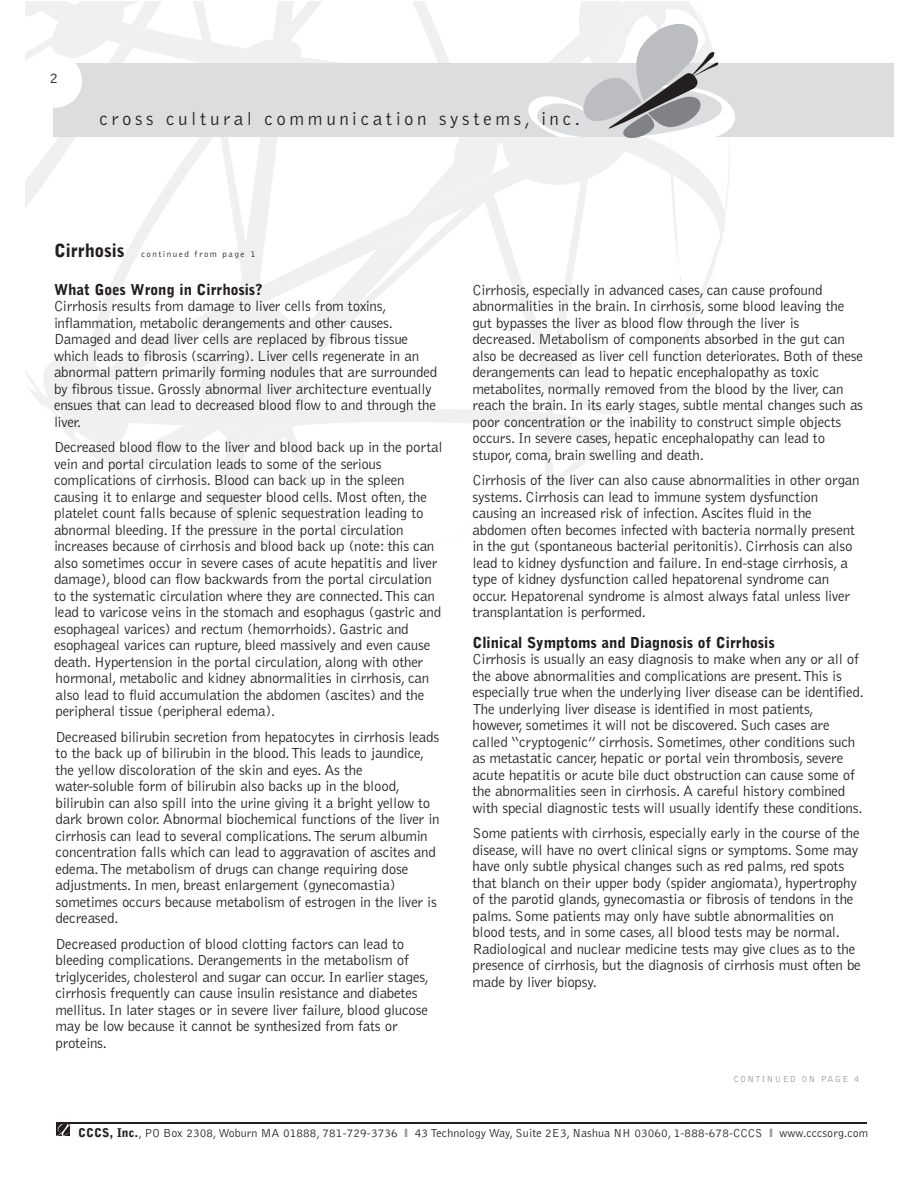
<style>
.page{position:relative;width:918px;height:1188px;background:#fff}
.page>*{position:absolute;margin:0;border:0;box-sizing:border-box;transform-origin:0 0}
.t1{font:300 18.9px "Bell Gothic";letter-spacing:.19em;color:#231f20}
.t2{font:300 15px/16.5px "Bell Gothic";letter-spacing:-.015em;color:#231f20}
.t3{font:900 15px "Bell Gothic BT";color:#231f20}
.t4{font:300 12px "Bell Gothic";letter-spacing:.005em;color:#231f20}
.t5{font:9px "Bell Gothic BT";letter-spacing:.165em;color:#231f20}
.t6{font:9px "Bell Gothic BT";letter-spacing:.165em;color:#939598}
.s1{font-weight:900;font-size:18px}
.s2{font-family:"Bell Gothic BT";font-weight:900}
.s3{color:#9d9fa2}
</style>
<div class="page">
<svg style="left:25px;top:1px;width:705px;height:548px"></svg>
<div style="left:53px;top:63px;width:841px;height:73px;background:#dcdddf"></div>
<div style="left:29px;top:54px;width:53px;height:54px;background:#fff;border-radius:50%"></div>
<svg style="left:56px;top:1123px;width:14px;height:13px"></svg>
<svg style="left:526px;top:24px;width:290px;height:117px"></svg>
<hr style="left:56px;top:1122px;width:810px;height:1px;background:#231f20">
<p class="t2" style="left:50px;top:71px;width:10px">2</p>
<p class="t1" style="left:100px;top:112px;width:482px">cross cultural communication systems, inc.</p>
<p class="t5" style="left:54px;top:250px;width:203px"><span class="s1">Cirrhosis</span> continued from page 1</p>
<p class="t3" style="left:54px;top:284px;width:210px">What Goes Wrong in Cirrhosis?</p>
<p class="t2" style="left:54px;top:299px;width:385px">Cirrhosis results from damage to liver cells from toxins, inflammation, metabolic derangements and other causes.<br>Damaged and dead liver cells are replaced by fibrous tissue which leads to fibrosis (scarring). Liver cells regenerate in an abnormal pattern primarily forming nodules that are surrounded by fibrous tissue. Grossly abnormal liver architecture eventually ensues that can lead to decreased blood flow to and through the liver.</p>
<p class="t2" style="left:54px;top:440px;width:390px">Decreased blood flow to the liver and blood back up in the portal vein and portal circulation leads to some of the serious complications of cirrhosis. Blood can back up in the spleen causing it to enlarge and sequester blood cells. Most often, the platelet count falls because of splenic sequestration leading to abnormal bleeding. If the pressure in the portal circulation increases because of cirrhosis and blood back up (note: this can also sometimes occur in severe cases of acute hepatitis and liver damage), blood can flow backwards from the portal circulation to the systematic circulation where they are connected.This can lead to varicose veins in the stomach and esophagus (gastric and esophageal varices) and rectum (hemorrhoids). Gastric and esophageal varices can rupture, bleed massively and even cause death. Hypertension in the portal circulation, along with other hormonal, metabolic and kidney abnormalities in cirrhosis, can also lead to fluid accumulation the abdomen (ascites) and the peripheral tissue (peripheral edema).</p>
<p class="t2" style="left:56px;top:729px;width:386px">Decreased bilirubin secretion from hepatocytes in cirrhosis leads to the back up of bilirubin in the blood.This leads to jaundice, the yellow discoloration of the skin and eyes. As the water-soluble form of bilirubin also backs up in the blood, bilirubin can also spill into the urine giving it a bright yellow to dark brown color. Abnormal biochemical functions of the liver in cirrhosis can lead to several complications.The serum albumin concentration falls which can lead to aggravation of ascites and edema.The metabolism of drugs can change requiring dose adjustments. In men, breast enlargement (gynecomastia) sometimes occurs because metabolism of estrogen in the liver is decreased.</p>
<p class="t2" style="left:56px;top:936px;width:375px">Decreased production of blood clotting factors can lead to bleeding complications. Derangements in the metabolism of triglycerides, cholesterol and sugar can occur. In earlier stages, cirrhosis frequently can cause insulin resistance and diabetes mellitus. In later stages or in severe liver failure, blood glucose may be low because it cannot be synthesized from fats or proteins.</p>
<p class="t2" style="left:472px;top:282px;width:392px">Cirrhosis, especially in advanced cases, can cause profound abnormalities in the brain. In cirrhosis, some blood leaving the gut bypasses the liver as blood flow through the liver is decreased. Metabolism of components absorbed in the gut can also be decreased as liver cell function deteriorates. Both of these derangements can lead to hepatic encephalopathy as toxic metabolites, normally removed from the blood by the liver, can reach the brain. In its early stages, subtle mental changes such as poor concentration or the inability to construct simple objects occurs. In severe cases, hepatic encephalopathy can lead to stupor, coma, brain swelling and death.</p>
<p class="t2" style="left:473px;top:473px;width:389px">Cirrhosis of the liver can also cause abnormalities in other organ systems. Cirrhosis can lead to immune system dysfunction causing an increased risk of infection. Ascites fluid in the abdomen often becomes infected with bacteria normally present in the gut (spontaneous bacterial peritonitis). Cirrhosis can also lead to kidney dysfunction and failure. In end-stage cirrhosis, a type of kidney dysfunction called hepatorenal syndrome can occur. Hepatorenal syndrome is almost always fatal unless liver transplantation is performed.</p>
<p class="t3" style="left:473px;top:637px;width:304px">Clinical Symptoms and Diagnosis of Cirrhosis</p>
<p class="t2" style="left:473px;top:652px;width:393px">Cirrhosis is usually an easy diagnosis to make when any or all of the above abnormalities and complications are present.This is especially true when the underlying liver disease can be identified.<br>The underlying liver disease is identified in most patients, however, sometimes it will not be discovered. Such cases are called “cryptogenic” cirrhosis. Sometimes, other conditions such as metastatic cancer, hepatic or portal vein thrombosis, severe acute hepatitis or acute bile duct obstruction can cause some of the abnormalities seen in cirrhosis. A careful history combined with special diagnostic tests will usually identify these conditions.</p>
<p class="t2" style="left:473px;top:826px;width:390px">Some patients with cirrhosis, especially early in the course of the disease, will have no overt clinical signs or symptoms. Some may have only subtle physical changes such as red palms, red spots that blanch on their upper body (spider angiomata), hypertrophy of the parotid glands, gynecomastia or fibrosis of tendons in the palms. Some patients may only have subtle abnormalities on blood tests, and in some cases, all blood tests may be normal.<br>Radiological and nuclear medicine tests may give clues as to the presence of cirrhosis, but the diagnosis of cirrhosis must often be made by liver biopsy.</p>
<p class="t6" style="left:733px;top:1076px;width:127px">CONTINUED ON PAGE 4</p>
<p class="t4" style="left:78px;top:1128px;width:792px"><span class="s2">CCCS, Inc.</span>, PO Box 2308,Woburn MA 01888, 781-729-3736 <span class="s3">❙</span> 43 Technology Way, Suite 2E3, Nashua NH 03060, 1-888-678-CCCS <span class="s3">❙</span> www.cccsorg.com</p>
</div>
